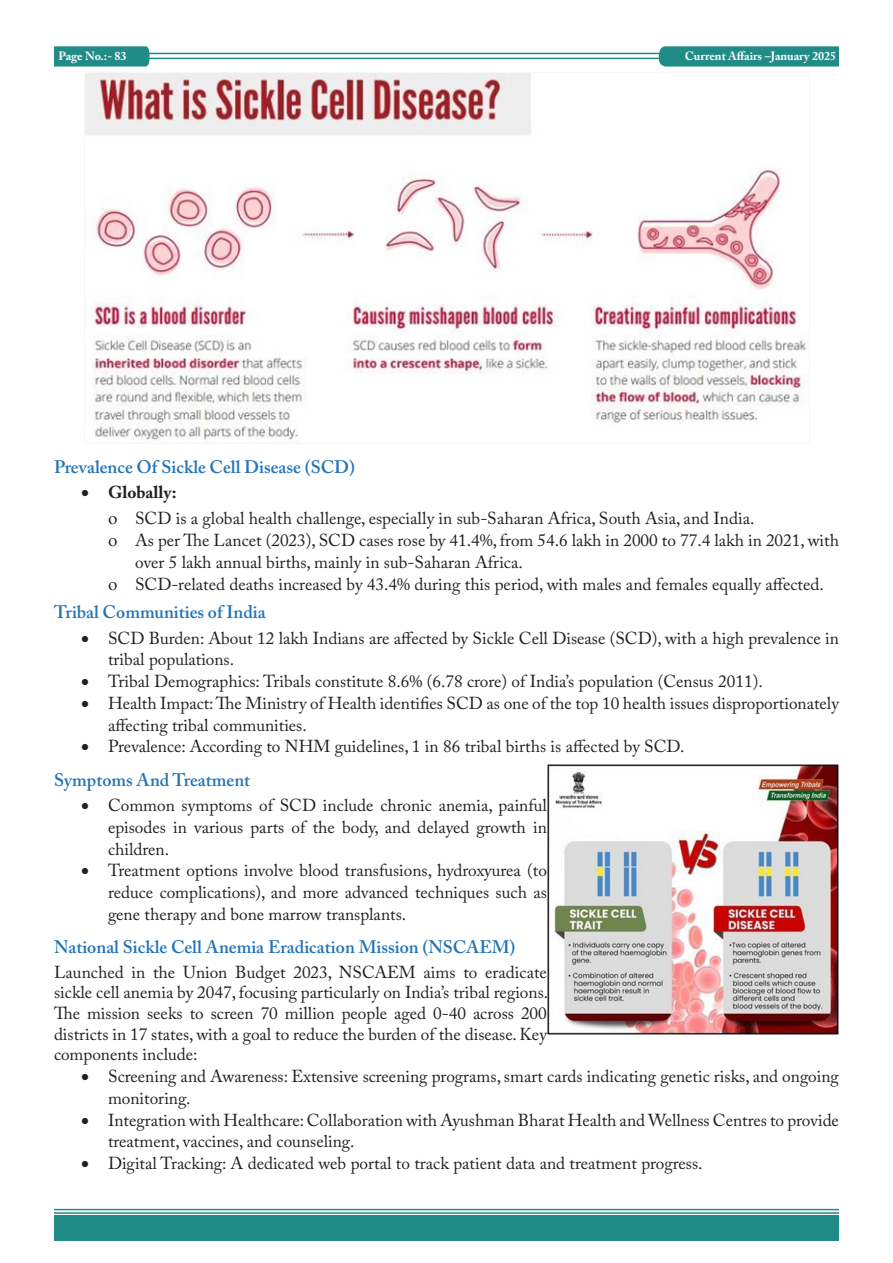
<style>
.page{position:relative;width:893px;height:1263px;background:#fff}
.page>*{position:absolute;margin:0;border:0;box-sizing:border-box;transform-origin:0 0}
.Sub_heading{font:600 18px "Adobe Caslon Pro";color:#2374b6}
.Paragraph{font:17.25px/21.8px "Adobe Caslon Pro";color:#231f20}
.t1{font:700 17.25px "Adobe Caslon Pro";color:#231f20}
.t2{font:700 12px "Adobe Caslon Pro";color:#fff}
</style>
<div class="page">
<hr style="left:148px;top:53px;width:691px;height:1px;background:#208b87">
<hr style="left:148px;top:58px;width:690px;height:1px;background:#208b87">
<svg style="left:54px;top:46px;width:96px;height:21px;background:#2a908c"></svg>
<svg style="left:659px;top:46px;width:180px;height:21px;background:#29908c"></svg>
<hr style="left:54px;top:1209px;width:785px;height:1px;background:#208b87">
<hr style="left:54px;top:1212px;width:785px;height:2px;background:#208b87">
<div style="left:54px;top:1215px;width:785px;height:26px;background:#208b87"></div>
<img style="left:85px;top:73px;width:722px;height:369px">
<img style="left:547px;top:764px;width:292px;height:271px">
<p class="t2" style="left:59px;top:49px;width:70px">Page No.:- 83</p>
<p class="t2" style="left:685px;top:49px;width:153px">Current Affairs –January 2025</p>
<p class="Sub_heading" style="left:54px;top:456px;width:303px">Prevalence Of Sickle Cell Disease (SCD)</p>
<p class="t1" style="left:81px;top:482px;width:97px">• Globally:</p>
<p class="Paragraph" style="left:108px;top:507px;width:648px">□ SCD is a global health challenge, especially in sub-Saharan Africa, South Asia, and India.</p>
<p class="Paragraph" style="left:135px;top:529px;width:705px;text-indent:-27px">□ As per The Lancet (2023), SCD cases rose by 41.4%, from 54.6 lakh in 2000 to 77.4 lakh in 2021, with over 5 lakh annual births, mainly in sub-Saharan Africa.</p>
<p class="Paragraph" style="left:108px;top:573px;width:717px">□ SCD-related deaths increased by 43.4% during this period, with males and females equally affected.</p>
<p class="Sub_heading" style="left:54px;top:602px;width:213px">Tribal Communities of India</p>
<p class="Paragraph" style="left:108px;top:627px;width:732px;text-indent:-27px">• SCD Burden: About 12 lakh Indians are affected by Sickle Cell Disease (SCD), with a high prevalence in tribal populations.</p>
<p class="Paragraph" style="left:81px;top:670px;width:683px">• Tribal Demographics: Tribals constitute 8.6% (6.78 crore) of India’s population (Census 2011).</p>
<p class="Paragraph" style="left:108px;top:692px;width:733px;text-indent:-27px">• Health Impact: The Ministry of Health identifies SCD as one of the top 10 health issues disproportionately affecting tribal communities.</p>
<p class="Paragraph" style="left:81px;top:736px;width:605px">• Prevalence: According to NHM guidelines, 1 in 86 tribal births is affected by SCD.</p>
<p class="Sub_heading" style="left:54px;top:769px;width:198px">Symptoms And Treatment</p>
<p class="Paragraph" style="left:108px;top:794px;width:440px;text-align:justify;text-indent:-27px">• Common symptoms of SCD include chronic anemia, painful episodes in various parts of the body, and delayed growth in children.</p>
<p class="Paragraph" style="left:108px;top:859px;width:440px;text-align:justify;text-indent:-27px">• Treatment options involve blood transfusions, hydroxyurea (to reduce complications), and more advanced techniques such as gene therapy and bone marrow transplants.</p>
<p class="Sub_heading" style="left:54px;top:936px;width:463px">National Sickle Cell Anemia Eradication Mission (NSCAEM)</p>
<p class="Paragraph" style="left:54px;top:961px;width:496px;line-height:20.7px;text-align:justify">Launched in the Union Budget 2023, NSCAEM aims to eradicate sickle cell anemia by 2047, focusing particularly on India’s tribal regions.<br>The mission seeks to screen 70 million people aged 0-40 across 200 districts in 17 states, with a goal to reduce the burden of the disease. Key components include:</p>
<p class="Paragraph" style="left:108px;top:1065px;width:732px;text-indent:-27px">• Screening and Awareness: Extensive screening programs, smart cards indicating genetic risks, and ongoing monitoring.</p>
<p class="Paragraph" style="left:108px;top:1109px;width:732px;text-indent:-27px">• Integration with Healthcare: Collaboration with Ayushman Bharat Health and Wellness Centres to provide treatment, vaccines, and counseling.</p>
<p class="Paragraph" style="left:81px;top:1152px;width:623px">• Digital Tracking: A dedicated web portal to track patient data and treatment progress.</p>
</div>
